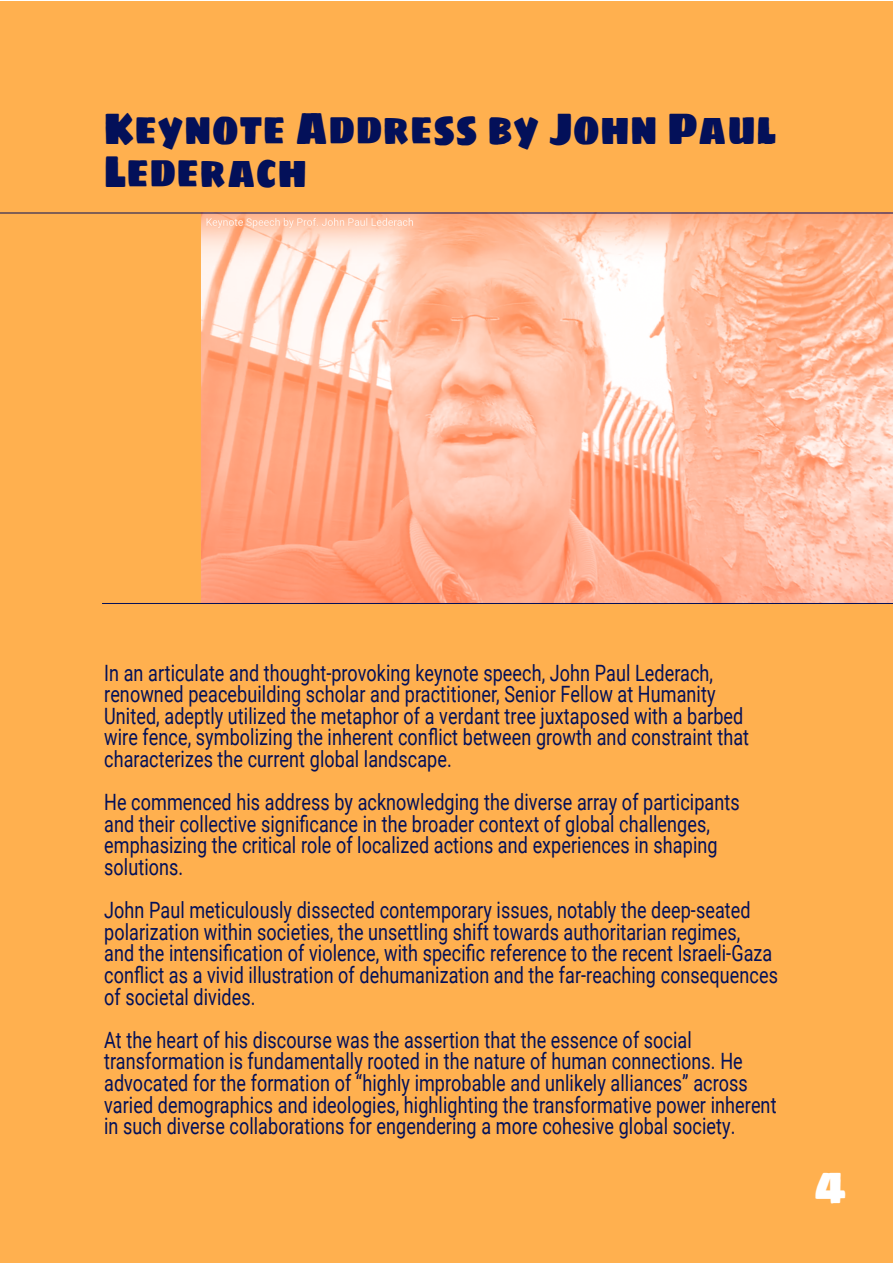
<style>
.page{position:relative;width:893px;height:1263px;background:#fff}
.page>*{position:absolute;margin:0;border:0;box-sizing:border-box;transform-origin:0 0}
.t1{font:45px/43.2px "Sigmar One";letter-spacing:.005em;color:#031059;scale:.8 1}
.t2{font:45px "Sigmar One";color:#fff}
.t3{font:22.5px/21.6px "Roboto";letter-spacing:.005em;color:#031059;scale:.8 1}
</style>
<div class="page">
<div style="left:0;top:1px;width:893px;height:1262px;background:#ffb04f"></div>
<img style="left:202px;top:214px;width:691px;height:389px">
<hr style="left:0;top:213px;width:893px;height:1px;background:#031059">
<hr style="left:102px;top:603px;width:791px;height:1px;background:#031059">
<h1 class="t1" style="left:104px;top:104px;width:842px">Keynote Address by John Paul<br>Lederach</h1>
<p class="t3" style="left:104px;top:661px;width:808px">In an articulate and thought-provoking keynote speech, John Paul Lederach, renowned peacebuilding scholar and practitioner, Senior Fellow at Humanity United, adeptly utilized the metaphor of a verdant tree juxtaposed with a barbed wire fence, symbolizing the inherent conflict between growth and constraint that characterizes the current global landscape.</p>
<p class="t3" style="left:104px;top:791px;width:796px">He commenced his address by acknowledging the diverse array of participants and their collective significance in the broader context of global challenges, emphasizing the critical role of localized actions and experiences in shaping solutions.</p>
<p class="t3" style="left:104px;top:899px;width:844px">John Paul meticulously dissected contemporary issues, notably the deep-seated polarization within societies, the unsettling shift towards authoritarian regimes,<br>and the intensification of violence, with specific reference to the recent Israeli-Gaza conflict as a vivid illustration of dehumanization and the far-reaching consequences of societal divides.</p>
<p class="t3" style="left:104px;top:1028px;width:842px">At the heart of his discourse was the assertion that the essence of social transformation is fundamentally rooted in the nature of human connections. He advocated for the formation of “highly improbable and unlikely alliances” across varied demographics and ideologies, highlighting the transformative power inherent in such diverse collaborations for engendering a more cohesive global society.</p>
<h1 class="t2" style="left:814px;top:1147px;width:34px">4</h1>
</div>
